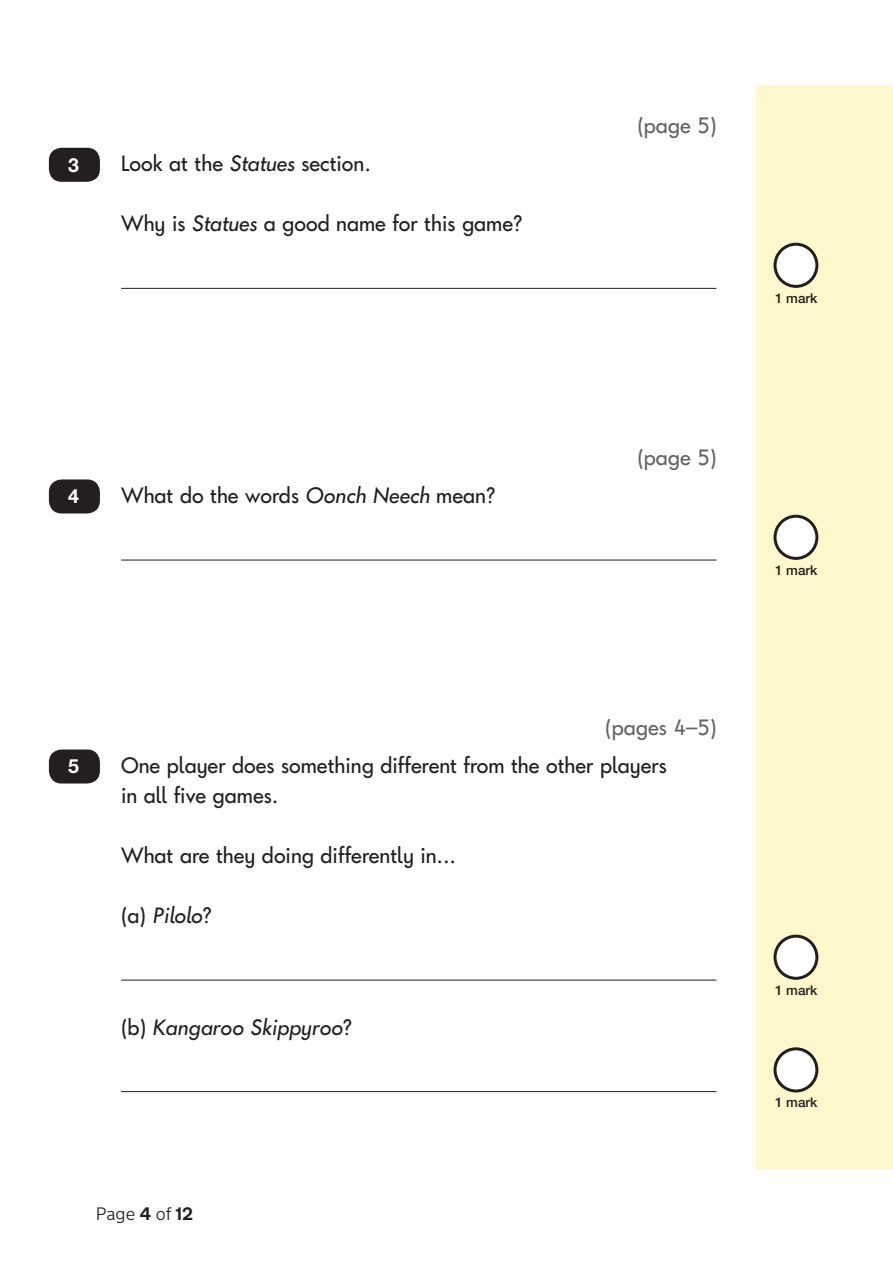
<style>
.page{position:relative;width:893px;height:1263px;background:#fff}
.page>*{position:absolute;margin:0;border:0;box-sizing:border-box;transform-origin:0 0}
.t1{font:22.5px/30px "Keystageone Regular 4";color:#231f20}
.t2{font:22.5px "Keystageone Regular 3";color:#231f20}
.t3{font:22.5px "Keystageone Italic 3";color:#231f20}
.t4{font:22.5px "Keystageone Regular 5";color:#231f20}
.t5{font:22.5px "Keystageone Regular 4";color:#636366}
.t6{font:22.5px "Keystageone Regular 3";color:#636366}
.t7{font:22.5px "Keystageone Regular 5";color:#636366}
.t8{font:700 19.5px "Helvetica Neue LT Std";color:#fff}
.t9{font:300 18px "New Transport";color:#231f20}
.t10{font:500 13.5px "Helvetica Neue LT Std";color:#231f20}
.s1{font-family:"Keystageone Italic 2"}
.s2{font-family:"Keystageone Italic 4"}
.s3{font-family:"Keystageone Regular 4"}
.s4{font-weight:700}
</style>
<div class="page">
<div style="left:757px;top:85px;width:136px;height:1084px;background:#fff8cc"></div>
<hr style="left:121px;top:288px;width:595px;height:1px;background:#231f20">
<div style="left:775px;top:244px;width:42px;height:42px;background:#fff;border-radius:50%"></div>
<div style="left:773px;top:243px;width:45px;height:45px;border:3px solid #231f20;border-radius:50%"></div>
<div style="left:49px;top:148px;width:51px;height:34px;background:#231f20;border-radius:13px"></div>
<hr style="left:121px;top:560px;width:595px;height:1px;background:#231f20">
<div style="left:775px;top:516px;width:42px;height:42px;background:#fff;border-radius:50%"></div>
<div style="left:773px;top:515px;width:45px;height:45px;border:3px solid #231f20;border-radius:50%"></div>
<div style="left:49px;top:479px;width:51px;height:34px;background:#231f20;border-radius:13px"></div>
<hr style="left:121px;top:980px;width:595px;height:1px;background:#231f20">
<hr style="left:121px;top:1091px;width:595px;height:1px;background:#231f20">
<div style="left:775px;top:936px;width:42px;height:42px;background:#fff;border-radius:50%"></div>
<div style="left:773px;top:935px;width:45px;height:45px;border:3px solid #231f20;border-radius:50%"></div>
<div style="left:775px;top:1049px;width:42px;height:42px;background:#fff;border-radius:50%"></div>
<div style="left:773px;top:1047px;width:45px;height:45px;border:3px solid #231f20;border-radius:50%"></div>
<div style="left:49px;top:749px;width:51px;height:34px;background:#231f20;border-radius:13px"></div>
<p class="t8" style="left:68px;top:152px;width:12px">3</p>
<p class="t2" style="left:121px;top:153px;width:251px">Look at the <span class="s1">Statues</span> section.</p>
<p class="t2" style="left:121px;top:213px;width:403px">Why is <span class="s1">Statues</span> a good name for this game?</p>
<p class="t8" style="left:68px;top:484px;width:12px">4</p>
<p class="t4" style="left:121px;top:485px;width:376px">What do the words <span class="s2">Oonch Neech</span> mean?</p>
<p class="t6" style="left:637px;top:115px;width:81px">(page 5)</p>
<p class="t7" style="left:637px;top:446px;width:81px">(page 5)</p>
<p class="t8" style="left:68px;top:754px;width:12px">5</p>
<p class="t5" style="left:605px;top:716px;width:113px">(pages 4–5)</p>
<p class="t1" style="left:121px;top:752px;width:547px">One player does something different from the other players in all five games.</p>
<p class="t1" style="left:121px;top:842px;width:336px">What are they doing differently in...</p>
<p class="t3" style="left:121px;top:905px;width:92px"><span class="s3">(a)</span> Pilolo<span class="s3">?</span></p>
<p class="t3" style="left:121px;top:1016px;width:232px"><span class="s3">(b)</span> Kangaroo Skippyroo<span class="s3">?</span></p>
<p class="t9" style="left:96px;top:1203px;width:99px">Page <span class="s4">4</span> of <span class="s4">12</span></p>
<p class="t10" style="left:775px;top:290px;width:44px">1 mark</p>
<p class="t10" style="left:775px;top:562px;width:44px">1 mark</p>
<p class="t10" style="left:775px;top:982px;width:44px">1 mark</p>
<p class="t10" style="left:775px;top:1094px;width:44px">1 mark</p>
</div>
